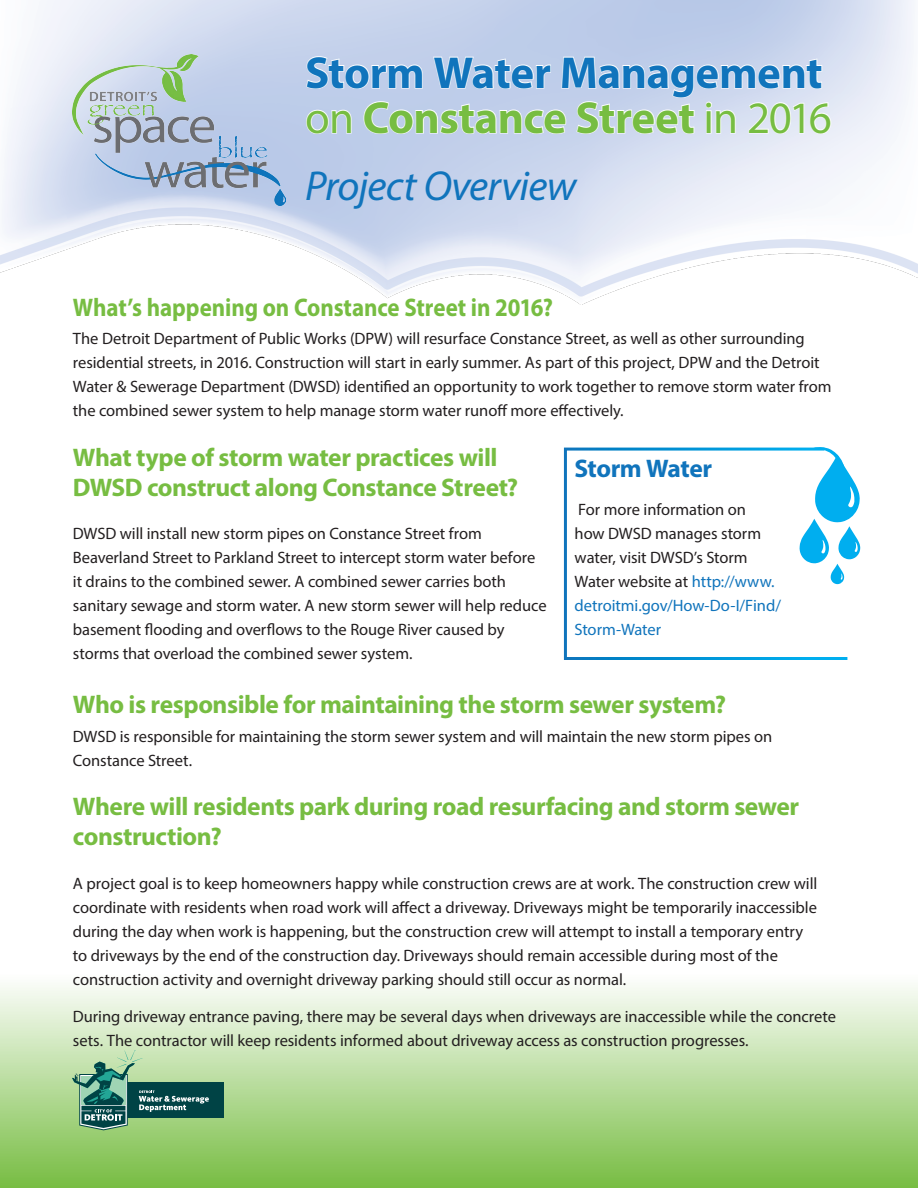
<style>
.page{position:relative;width:918px;height:1188px;background:#fff}
.page>*{position:absolute;margin:0;border:0;box-sizing:border-box;transform-origin:0 0}
.headline{font:700 45px/45px "Myriad Pro";letter-spacing:-.01em;color:#1074bc}
.headline-2{font:italic 42px "Myriad Pro";letter-spacing:-.02em;color:#1074bc}
.body_text{font:700 25.5px/30px "Myriad Pro";letter-spacing:-.02em;color:#77bd42}
.heading_1{font:700 25.5px "Myriad Pro";letter-spacing:-.015em;color:#77bd42}
.heading_1-2{font:700 25.5px "Myriad Pro";letter-spacing:-.015em;color:#77bd42;scale:.9 1}
.body_text-2{font:700 25.5px "Myriad Pro";letter-spacing:-.02em;color:#1074bc}
.body_text-3{font:16.5px/24px "Myriad Pro";letter-spacing:-.005em;color:#231f20}
.s1{font-weight:400;color:#77bd42}
.s2{color:#77bd42}
.s3{color:#1074bc}
</style>
<div class="page">
<img style="left:0;top:0;width:918px;height:304px">
<svg style="left:0;top:985px;width:918px;height:203px;background:#b7dc9b"></svg>
<img style="left:73px;top:54px;width:212px;height:151px">
<svg style="left:305px;top:55px;width:527px;height:80px;background:#cfdaef"></svg>
<div style="left:127px;top:1083px;width:97px;height:35px;background:#004345"></div>
<svg style="left:72px;top:1050px;width:137px;height:80px"></svg>
<svg style="left:563px;top:447px;width:285px;height:213px"></svg>
<svg style="left:800px;top:447px;width:60px;height:137px"></svg>
<p class="headline" style="left:305px;top:49px;width:528px">Storm Water Management <span class="s1">on</span> <span class="s2">Constance Street</span> <span class="s1">in 2016</span></p>
<p class="headline-2" style="left:305px;top:160px;width:273px">Project Overview</p>
<p class="heading_1-2" style="left:73px;top:291px;width:535px">What’s happening on Constance Street in 2016?</p>
<p class="body_text-3" style="left:73px;top:327px;width:760px">The Detroit Department of Public Works (DPW) will resurface Constance Street, as well as other surrounding residential streets, in 2016. Construction will start in early summer. As part of this project, DPW and the Detroit Water &amp; Sewerage Department (DWSD) identified an opportunity to work together to remove storm water from the combined sewer system to help manage storm water runoff more effectively.</p>
<p class="body_text" style="left:73px;top:441px;width:447px">What type of storm water practices will<br>DWSD construct along Constance Street?</p>
<p class="body_text-3" style="left:73px;top:522px;width:475px">DWSD will install new storm pipes on Constance Street from Beaverland Street to Parkland Street to intercept storm water before it drains to the combined sewer. A combined sewer carries both sanitary sewage and storm water. A new storm sewer will help reduce basement flooding and overflows to the Rouge River caused by storms that overload the combined sewer system.</p>
<p class="heading_1" style="left:73px;top:688px;width:655px">Who is responsible for maintaining the storm sewer system?</p>
<p class="body_text-3" style="left:73px;top:724px;width:701px">DWSD is responsible for maintaining the storm sewer system and will maintain the new storm pipes on<br>Constance Street.</p>
<p class="body_text" style="left:73px;top:791px;width:728px">Where will residents park during road resurfacing and storm sewer construction?</p>
<p class="body_text-3" style="left:73px;top:871px;width:746px">A project goal is to keep homeowners happy while construction crews are at work. The construction crew will coordinate with residents when road work will affect a driveway. Driveways might be temporarily inaccessible during the day when work is happening, but the construction crew will attempt to install a temporary entry to driveways by the end of the construction day. Driveways should remain accessible during most of the construction activity and overnight driveway parking should still occur as normal.</p>
<p class="body_text-3" style="left:73px;top:1005px;width:765px">During driveway entrance paving, there may be several days when driveways are inaccessible while the concrete sets. The contractor will keep residents informed about driveway access as construction progresses.</p>
<p class="body_text-2" style="left:575px;top:452px;width:139px">Storm Water</p>
<p class="body_text-3" style="left:575px;top:497px;width:208px">For more information on<br>how DWSD manages storm water, visit DWSD’s Storm<br>Water website at <span class="s3">http://www. detroitmi.gov/How-Do-I/Find/<br>Storm-Water</span></p>
</div>
